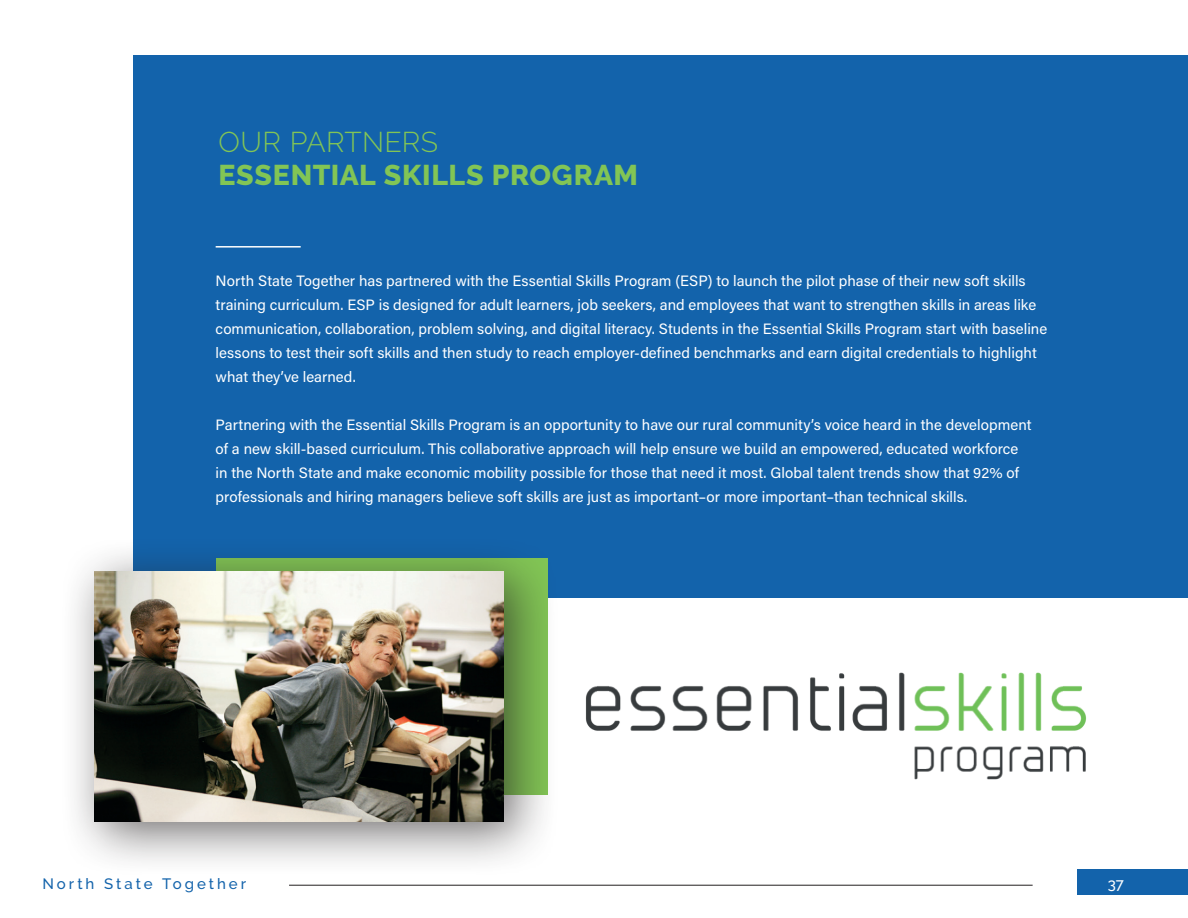
<style>
.page{position:relative;width:1188px;height:918px;background:#fff}
.page>*{position:absolute;margin:0;border:0;box-sizing:border-box;transform-origin:0 0}
.t1{font:800 28.5px "Raleway";letter-spacing:.025em;color:#82c555}
.t2{font:300 28.5px "Raleway";letter-spacing:.01em;color:#82c555}
.t3{font:15px/24px "Acumin Pro";color:#fff}
.t4{font:500 15px "Raleway";letter-spacing:.2em;color:#1363ab}
.t5{font:500 15px "Raleway";color:#fff}
</style>
<div class="page">
<img style="left:586px;top:672px;width:500px;height:108px">
<div style="left:133px;top:55px;width:1055px;height:543px;background:#1363ab"></div>
<hr style="left:216px;top:246px;width:85px;height:2px;background:#fff">
<div style="left:59px;top:536px;width:501px;height:342px;background:#231f20;opacity:.65"></div>
<img style="left:94px;top:571px;width:410px;height:250px">
<div style="left:1078px;top:869px;width:110px;height:26px;background:#1363ab"></div>
<hr style="left:289px;top:885px;width:744px;height:1px;background:#231f20">
<h1 class="t2" style="left:218px;top:125px;width:221px">OUR PARTNERS</h1>
<h1 class="t1" style="left:218px;top:159px;width:421px">ESSENTIAL SKILLS PROGRAM</h1>
<p class="t3" style="left:216px;top:269px;width:833px">North State Together has partnered with the Essential Skills Program (ESP) to launch the pilot phase of their new soft skills training curriculum. ESP is designed for adult learners, job seekers, and employees that want to strengthen skills in areas like communication, collaboration, problem solving, and digital literacy. Students in the Essential Skills Program start with baseline lessons to test their soft skills and then study to reach employer-defined benchmarks and earn digital credentials to highlight what they’ve learned.</p>
<p class="t3" style="left:216px;top:413px;width:817px">Partnering with the Essential Skills Program is an opportunity to have our rural community’s voice heard in the development of a new skill-based curriculum. This collaborative approach will help ensure we build an empowered, educated workforce in the North State and make economic mobility possible for those that need it most. Global talent trends show that 92% of professionals and hiring managers believe soft skills are just as important–or more important–than technical skills.</p>
<p class="t4" style="left:43px;top:875px;width:205px">North State Together</p>
<p class="t5" style="left:1108px;top:875px;width:18px">37</p>
</div>
